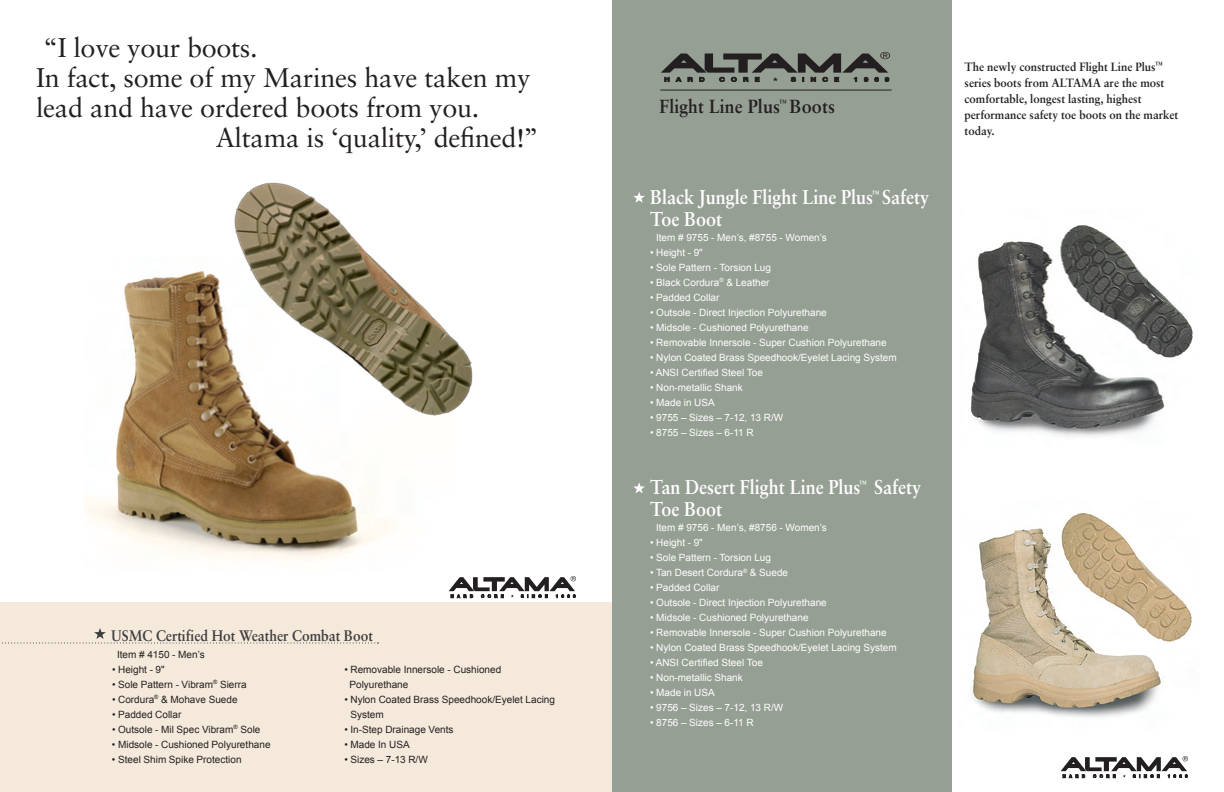
<style>
.page{position:relative;width:1224px;height:792px;background:#fff}
.page>*{position:absolute;margin:0;border:0;box-sizing:border-box;transform-origin:0 0}
.t1{font:27px "Sabon";letter-spacing:-.01em;color:#231f20}
.t2{font:700 20px "Sabon";color:#fff;scale:.9 1}
.t3{font:700 19px "Sabon";letter-spacing:.01em;color:#231f20;scale:.92 1}
.t4{font:700 15.3px "Sabon";color:#3e3e3f;scale:.9 1}
.t5{font:700 12px/16px "Sabon";color:#231f20;scale:.95 1}
.t6{font:10px "Arial";color:#fff}
.t7{font:10px/15px "Arial";color:#231f20}
.t8{font:700 9px "Sabon";color:#fff;scale:.8 1}
</style>
<div class="page">
<img style="left:85px;top:277px;width:309px;height:284px">
<img style="left:172px;top:182px;width:301px;height:264px">
<div style="left:0;top:603px;width:612px;height:189px;background:#f5e9db"></div>
<svg style="left:449px;top:576px;width:127px;height:22px"></svg>
<div style="left:612px;top:0;width:340px;height:792px;background:#969f94"></div>
<svg style="left:1061px;top:756px;width:127px;height:22px"></svg>
<svg style="left:2px;top:628px;width:377px;height:15px"></svg>
<svg style="left:633px;top:192px;width:12px;height:11px"></svg>
<img style="left:970px;top:225px;width:223px;height:212px">
<img style="left:970px;top:513px;width:222px;height:205px">
<hr style="left:660px;top:90px;width:232px;height:1px;background:#231f20">
<svg style="left:661px;top:52px;width:229px;height:30px"></svg>
<svg style="left:633px;top:482px;width:12px;height:11px"></svg>
<h1 class="t1" style="left:43px;top:31px;width:216px">“I love your boots.</h1>
<h1 class="t1" style="left:36px;top:61px;width:496px">In fact, some of my Marines have taken my</h1>
<h1 class="t1" style="left:36px;top:91px;width:445px">lead and have ordered boots from you.</h1>
<h1 class="t1" style="left:216px;top:121px;width:324px">Altama is ‘quality,’ defined!”</h1>
<h3 class="t4" style="left:111px;top:626px;width:292px">USMC Certified Hot Weather Combat Boot</h3>
<p class="t7" style="left:117px;top:647px;width:89px">Item # 4150 - Men’s</p>
<p class="t7" style="left:112px;top:662px;width:54px">• Height - 9"</p>
<p class="t7" style="left:112px;top:677px;width:136px">• Sole Pattern - Vibram<sup>®</sup> Sierra</p>
<p class="t7" style="left:112px;top:692px;width:127px">• Cordura<sup>®</sup> &amp; Mohave Suede</p>
<p class="t7" style="left:112px;top:707px;width:71px">• Padded Collar</p>
<p class="t7" style="left:112px;top:722px;width:150px">• Outsole - Mil Spec Vibram<sup>®</sup> Sole</p>
<p class="t7" style="left:112px;top:737px;width:160px">• Midsole - Cushioned Polyurethane</p>
<p class="t7" style="left:112px;top:752px;width:131px">• Steel Shim Spike Protection</p>
<p class="t7" style="left:349px;top:662px;width:153px;text-indent:-5px">• Removable Innersole - Cushioned<br>Polyurethane</p>
<p class="t7" style="left:350px;top:692px;width:206px;text-indent:-6px">• Nylon Coated Brass Speedhook/Eyelet Lacing<br>System</p>
<p class="t7" style="left:344px;top:722px;width:111px">• In-Step Drainage Vents</p>
<p class="t7" style="left:344px;top:737px;width:67px">• Made In USA</p>
<p class="t7" style="left:344px;top:752px;width:85px">• Sizes – 7-13 R/W</p>
<h3 class="t3" style="left:659px;top:94px;width:193px">Flight Line Plus<sup>™</sup> Boots</h3>
<h2 class="t2" style="left:650px;top:184px;width:312px">Black Jungle Flight Line Plus Safety</h2>
<p class="t8" style="left:872px;top:188px;width:10px">™</p>
<h2 class="t2" style="left:650px;top:206px;width:82px">Toe Boot</h2>
<p class="t6" style="left:656px;top:232px;width:172px">Item # 9755 - Men’s, #8755 - Women’s</p>
<p class="t6" style="left:650px;top:247px;width:54px">• Height - 9"</p>
<p class="t6" style="left:650px;top:262px;width:123px">• Sole Pattern - Torsion Lug</p>
<p class="t6" style="left:650px;top:277px;width:121px">• Black Cordura<sup>®</sup> &amp; Leather</p>
<p class="t6" style="left:650px;top:292px;width:71px">• Padded Collar</p>
<p class="t6" style="left:650px;top:307px;width:178px">• Outsole - Direct Injection Polyurethane</p>
<p class="t6" style="left:650px;top:322px;width:160px">• Midsole - Cushioned Polyurethane</p>
<p class="t6" style="left:650px;top:337px;width:238px">• Removable Innersole - Super Cushion Polyurethane</p>
<p class="t6" style="left:650px;top:352px;width:248px">• Nylon Coated Brass Speedhook/Eyelet Lacing System</p>
<p class="t6" style="left:650px;top:367px;width:114px">• ANSI Certified Steel Toe</p>
<p class="t6" style="left:650px;top:382px;width:94px">• Non-metallic Shank</p>
<p class="t6" style="left:650px;top:397px;width:66px">• Made in USA</p>
<p class="t6" style="left:650px;top:412px;width:135px">• 9755 – Sizes – 7-12, 13 R/W</p>
<p class="t6" style="left:650px;top:427px;width:105px">• 8755 – Sizes – 6-11 R</p>
<h2 class="t2" style="left:650px;top:474px;width:235px">Tan Desert Flight Line Plus</h2>
<p class="t8" style="left:860px;top:478px;width:10px">™</p>
<h2 class="t2" style="left:874px;top:474px;width:54px">Safety</h2>
<h2 class="t2" style="left:650px;top:496px;width:82px">Toe Boot</h2>
<p class="t6" style="left:656px;top:522px;width:172px">Item # 9756 - Men’s, #8756 - Women’s</p>
<p class="t6" style="left:650px;top:537px;width:54px">• Height - 9"</p>
<p class="t6" style="left:650px;top:552px;width:123px">• Sole Pattern - Torsion Lug</p>
<p class="t6" style="left:650px;top:567px;width:140px">• Tan Desert Cordura<sup>®</sup> &amp; Suede</p>
<p class="t6" style="left:650px;top:582px;width:71px">• Padded Collar</p>
<p class="t6" style="left:650px;top:597px;width:178px">• Outsole - Direct Injection Polyurethane</p>
<p class="t6" style="left:650px;top:612px;width:160px">• Midsole - Cushioned Polyurethane</p>
<p class="t6" style="left:650px;top:627px;width:238px">• Removable Innersole - Super Cushion Polyurethane</p>
<p class="t6" style="left:650px;top:642px;width:248px">• Nylon Coated Brass Speedhook/Eyelet Lacing System</p>
<p class="t6" style="left:650px;top:657px;width:114px">• ANSI Certified Steel Toe</p>
<p class="t6" style="left:650px;top:672px;width:94px">• Non-metallic Shank</p>
<p class="t6" style="left:650px;top:687px;width:66px">• Made in USA</p>
<p class="t6" style="left:650px;top:702px;width:135px">• 9756 – Sizes – 7-12, 13 R/W</p>
<p class="t6" style="left:650px;top:717px;width:105px">• 8756 – Sizes – 6-11 R</p>
<p class="t5" style="left:965px;top:59px;width:226px">The newly constructed Flight Line Plus<sup>™ </sup>series boots from ALTAMA are the most comfortable, longest lasting, highest performance safety toe boots on the market today.</p>
</div>
